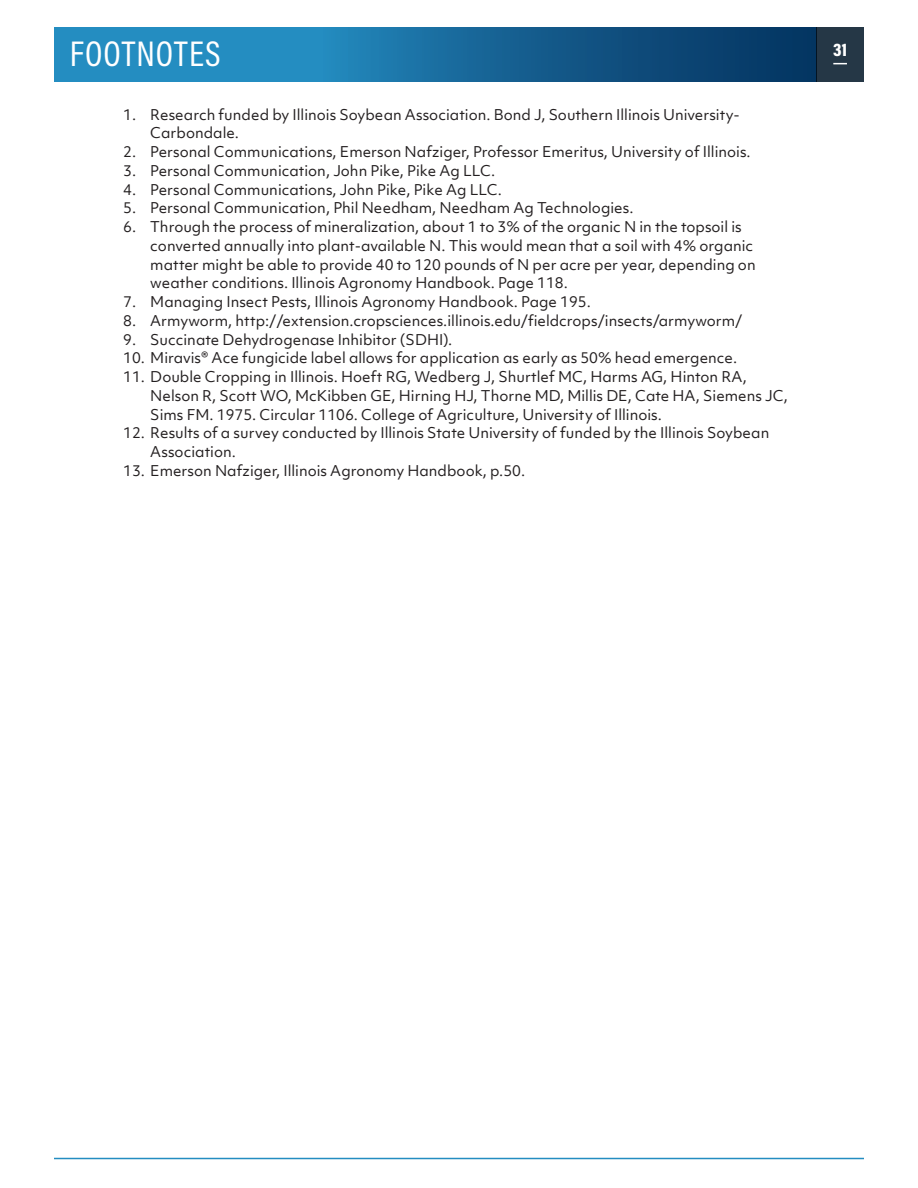
<style>
.page{position:relative;width:918px;height:1188px;background:#fff}
.page>*{position:absolute;margin:0;border:0;box-sizing:border-box;transform-origin:0 0}
.Page_Title{font:36px "Acumin Pro Cond";letter-spacing:.03em;color:#fff}
.t1{font:900 18px "Acumin Pro Cond";color:#fff}
.t2{font:14.25px/18.8px "Objektiv Mk 1";color:#231f20}
</style>
<div class="page">
<div style="left:54px;top:27px;width:762px;height:54px;background:#248dc1"></div>
<div style="left:816px;top:27px;width:48px;height:54px;background:#253746"></div>
<hr style="left:54px;top:1158px;width:810px;height:1px;background:#248dc1">
<svg style="left:833px;top:63px;width:14px;height:1px"></svg>
<div style="left:320px;top:27px;width:496px;height:54px;background:linear-gradient(to right,#2284b8,#032f5b)"></div>
<p class="Page_Title" style="left:70px;top:31px;width:152px">FOOTNOTES</p>
<p class="t2" style="left:150px;top:105px;width:591px;text-indent:-27px">1. Research funded by Illinois Soybean Association. Bond J, Southern Illinois University-<br>Carbondale.</p>
<p class="t2" style="left:123px;top:142px;width:629px">2. Personal Communications, Emerson Nafziger, Professor Emeritus, University of Illinois.</p>
<p class="t2" style="left:123px;top:161px;width:374px">3. Personal Communication, John Pike, Pike Ag LLC.</p>
<p class="t2" style="left:123px;top:180px;width:380px">4. Personal Communications, John Pike, Pike Ag LLC.</p>
<p class="t2" style="left:123px;top:198px;width:512px">5. Personal Communication, Phil Needham, Needham Ag Technologies.</p>
<p class="t2" style="left:150px;top:217px;width:607px;text-indent:-27px">6. Through the process of mineralization, about 1 to 3% of the organic N in the topsoil is converted annually into plant-available N. This would mean that a soil with 4% organic matter might be able to provide 40 to 120 pounds of N per acre per year, depending on weather conditions. Illinois Agronomy Handbook. Page 118.</p>
<p class="t2" style="left:123px;top:292px;width:469px">7. Managing Insect Pests, Illinois Agronomy Handbook. Page 195.</p>
<p class="t2" style="left:123px;top:311px;width:621px">8. Armyworm, http://extension.cropsciences.illinois.edu/fieldcrops/insects/armyworm/</p>
<p class="t2" style="left:123px;top:330px;width:330px">9. Succinate Dehydrogenase Inhibitor (SDHI).</p>
<p class="t2" style="left:123px;top:348px;width:615px">10. Miravis® Ace fungicide label allows for application as early as 50% head emergence.</p>
<p class="t2" style="left:150px;top:367px;width:639px;text-indent:-27px">11. Double Cropping in Illinois. Hoeft RG, Wedberg J, Shurtlef MC, Harms AG, Hinton RA,<br>Nelson R, Scott WO, McKibben GE, Hirning HJ, Thorne MD, Millis DE, Cate HA, Siemens JC,<br>Sims FM. 1975. Circular 1106. College of Agriculture, University of Illinois.</p>
<p class="t2" style="left:150px;top:423px;width:621px;text-indent:-27px">12. Results of a survey conducted by Illinois State University of funded by the Illinois Soybean<br>Association.</p>
<p class="t2" style="left:123px;top:461px;width:403px">13. Emerson Nafziger, Illinois Agronomy Handbook, p.50.</p>
<p class="t1" style="left:833px;top:38px;width:15px">31</p>
</div>
